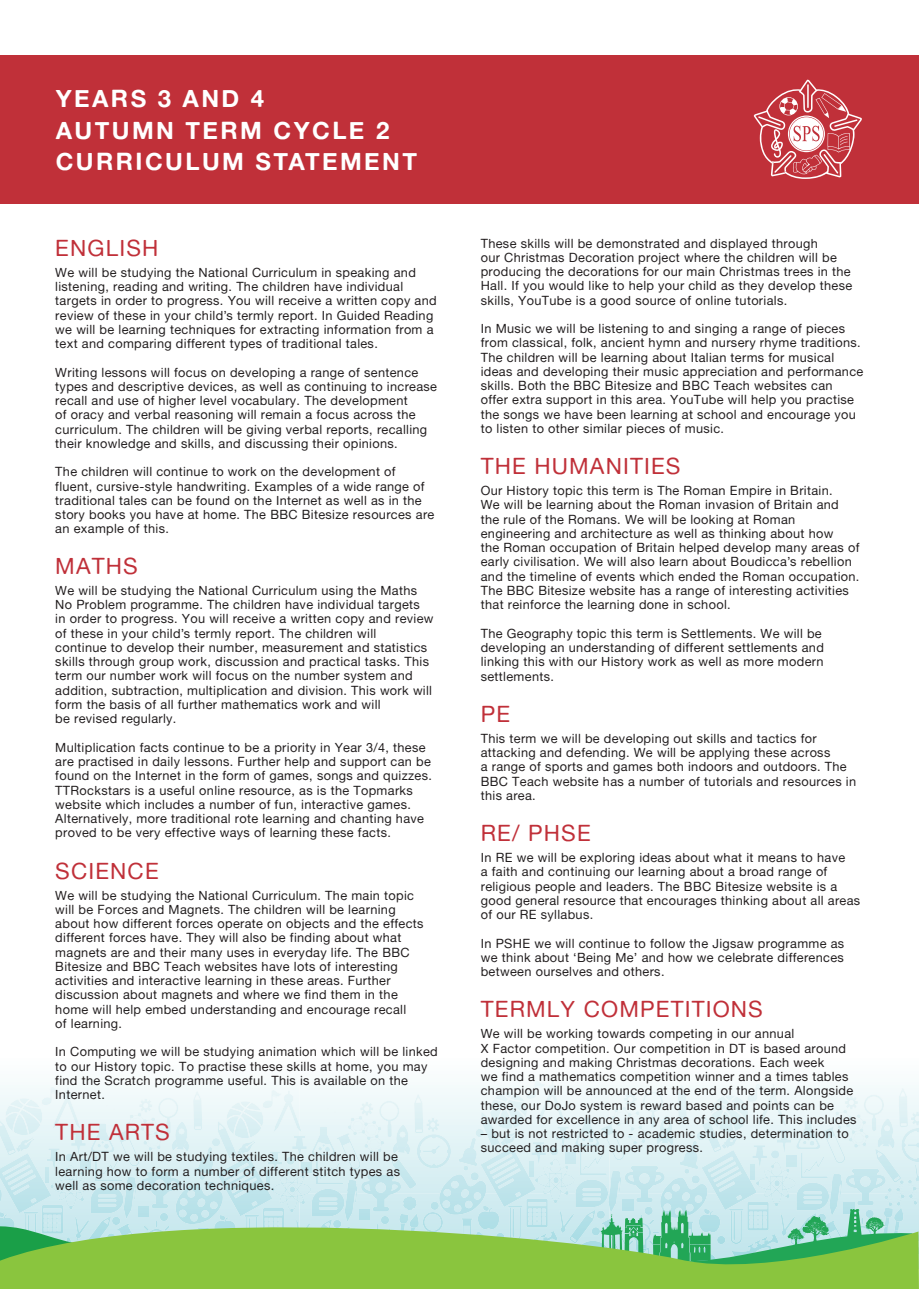
<style>
.page{position:relative;width:919px;height:1289px;background:#fff}
.page>*{position:absolute;margin:0;border:0;box-sizing:border-box;transform-origin:0 0}
.t1{font:24px "Alte Haas Grotesk Bold";letter-spacing:.1em;color:#fff}
.t2{font:22.5px "Alte Haas Grotesk";letter-spacing:.05em;color:#c03039}
.t3{font:12.75px/14.2px "Alte Haas Grotesk";letter-spacing:.025em;color:#231f20}
</style>
<div class="page">
<svg style="left:0;top:1081px;width:918px;height:115px"></svg>
<svg style="left:0;top:1196px;width:918px;height:92px;background:#9ad088"></svg>
<div style="left:0;top:55px;width:918px;height:149px;background:#c03039"></div>
<svg style="left:753px;top:80px;width:108px;height:99px"></svg>
<p class="t1" style="left:56px;top:84px;width:210px">YEARS 3 AND 4</p>
<p class="t1" style="left:56px;top:115px;width:335px">AUTUMN TERM CYCLE 2</p>
<p class="t1" style="left:56px;top:147px;width:363px">CURRICULUM STATEMENT</p>
<p class="t2" style="left:55px;top:234px;width:104px">ENGLISH</p>
<p class="t3" style="left:55px;top:265px;width:362px">We will be studying the National Curriculum in speaking and</p>
<p class="t3" style="left:55px;top:279px;width:383px">listening, reading and writing. The children have individual targets in order to progress. You will receive a written copy and review of these in your child’s termly report. In Guided Reading we will be learning techniques for extracting information from a text and comparing different types of traditional tales.</p>
<p class="t3" style="left:55px;top:365px;width:383px">Writing lessons will focus on developing a range of sentence types and descriptive devices, as well as continuing to increase recall and use of higher level vocabulary. The development<br>of oracy and verbal reasoning will remain a focus across the curriculum. The children will be giving verbal reports, recalling their knowledge and skills, and discussing their opinions.</p>
<p class="t3" style="left:55px;top:464px;width:342px">The children will continue to work on the development of</p>
<p class="t3" style="left:55px;top:479px;width:380px">fluent, cursive-style handwriting. Examples of a wide range of traditional tales can be found on the Internet as well as in the story books you have at home. The BBC Bitesize resources are an example of this.</p>
<p class="t2" style="left:55px;top:552px;width:84px">MATHS</p>
<p class="t3" style="left:55px;top:583px;width:363px">We will be studying the National Curriculum using the Maths</p>
<p class="t3" style="left:55px;top:597px;width:366px">No Problem programme. The children have individual targets</p>
<p class="t3" style="left:55px;top:611px;width:379px">in order to progress. You will receive a written copy and review of these in your child’s termly report. The children will</p>
<p class="t3" style="left:55px;top:640px;width:378px">continue to develop their number, measurement and statistics skills through group work, discussion and practical tasks. This term our number work will focus on the number system and addition, subtraction, multiplication and division. This work will form the basis of all further mathematics work and will</p>
<p class="t3" style="left:55px;top:711px;width:123px">be revised regularly.</p>
<p class="t3" style="left:55px;top:740px;width:378px">Multiplication facts continue to be a priority in Year 3/4, these are practised in daily lessons. Further help and support can be found on the Internet in the form of games, songs and quizzes.<br>TTRockstars is a useful online resource, as is the Topmarks website which includes a number of fun, interactive games.<br>Alternatively, more traditional rote learning and chanting have proved to be very effective ways of learning these facts.</p>
<p class="t2" style="left:55px;top:857px;width:105px">SCIENCE</p>
<p class="t3" style="left:55px;top:887px;width:360px">We will be studying the National Curriculum. The main topic</p>
<p class="t3" style="left:55px;top:902px;width:342px">will be Forces and Magnets. The children will be learning</p>
<p class="t3" style="left:55px;top:916px;width:370px">about how different forces operate on objects and the effects different forces have. They will also be finding about what</p>
<p class="t3" style="left:55px;top:944px;width:356px">magnets are and their many uses in everyday life. The BBC<br>Bitesize and BBC Teach websites have lots of interesting</p>
<p class="t3" style="left:55px;top:973px;width:337px">activities and interactive learning in these areas. Further</p>
<p class="t3" style="left:55px;top:987px;width:344px">discussion about magnets and where we find them in the</p>
<p class="t3" style="left:55px;top:1001px;width:352px">home will help embed understanding and encourage recall</p>
<p class="t3" style="left:55px;top:1016px;width:68px">of learning.</p>
<p class="t3" style="left:55px;top:1044px;width:384px">In Computing we will be studying animation which will be linked to our History topic. To practise these skills at home, you may find the Scratch programme useful. This is available on the Internet.</p>
<p class="t2" style="left:55px;top:1118px;width:116px">THE ARTS</p>
<p class="t3" style="left:55px;top:1149px;width:344px">In Art/DT we will be studying textiles. The children will be</p>
<p class="t3" style="left:55px;top:1163px;width:346px">learning how to form a number of different stitch types as</p>
<p class="t3" style="left:55px;top:1178px;width:220px">well as some decoration techniques.</p>
<p class="t3" style="left:480px;top:236px;width:338px">These skills will be demonstrated and displayed through</p>
<p class="t3" style="left:480px;top:250px;width:373px">our Christmas Decoration project where the children will be producing the decorations for our main Christmas trees in the Hall. If you would like to help your child as they develop these skills, YouTube is a good source of online tutorials.</p>
<p class="t3" style="left:480px;top:321px;width:384px">In Music we will be listening to and singing a range of pieces from classical, folk, ancient hymn and nursery rhyme traditions.<br>The children will be learning about Italian terms for musical ideas and developing their music appreciation and performance skills. Both the BBC Bitesize and BBC Teach websites can<br>offer extra support in this area. YouTube will help you practise the songs we have been learning at school and encourage you to listen to other similar pieces of music.</p>
<p class="t2" style="left:480px;top:452px;width:201px">THE HUMANITIES</p>
<p class="t3" style="left:480px;top:483px;width:353px">Our History topic this term is The Roman Empire in Britain.</p>
<p class="t3" style="left:480px;top:497px;width:359px">We will be learning about the Roman invasion of Britain and</p>
<p class="t3" style="left:480px;top:512px;width:316px">the rule of the Romans. We will be looking at Roman</p>
<p class="t3" style="left:480px;top:526px;width:354px">engineering and architecture as well as thinking about how</p>
<p class="t3" style="left:480px;top:540px;width:380px">the Roman occupation of Britain helped develop many areas of early civilisation. We will also learn about Boudicca’s rebellion and the timeline of events which ended the Roman occupation.<br>The BBC Bitesize website has a range of interesting activities that reinforce the learning done in school.</p>
<p class="t3" style="left:480px;top:626px;width:342px">The Geography topic this term is Settlements. We will be</p>
<p class="t3" style="left:480px;top:640px;width:344px">developing an understanding of different settlements and</p>
<p class="t3" style="left:480px;top:654px;width:344px">linking this with our History work as well as more modern</p>
<p class="t3" style="left:480px;top:668px;width:75px">settlements.</p>
<p class="t2" style="left:480px;top:700px;width:31px">PE</p>
<p class="t3" style="left:480px;top:731px;width:337px">This term we will be developing out skills and tactics for</p>
<p class="t3" style="left:480px;top:745px;width:351px">attacking and defending. We will be applying these across</p>
<p class="t3" style="left:480px;top:759px;width:377px">a range of sports and games both indoors and outdoors. The<br>BBC Teach website has a number of tutorials and resources in this area.</p>
<p class="t2" style="left:480px;top:819px;width:111px">RE/ PHSE</p>
<p class="t3" style="left:480px;top:850px;width:366px">In RE we will be exploring ideas about what it means to have</p>
<p class="t3" style="left:480px;top:864px;width:348px">a faith and continuing our learning about a broad range of</p>
<p class="t3" style="left:480px;top:878px;width:381px">religious people and leaders. The BBC Bitesize website is a good general resource that encourages thinking about all areas of our RE syllabus.</p>
<p class="t3" style="left:480px;top:935px;width:365px;text-align:justify">In PSHE we will continue to follow the Jigsaw programme as we think about ‘Being Me’ and how we celebrate differences between ourselves and others.</p>
<p class="t2" style="left:480px;top:995px;width:283px">TERMLY COMPETITIONS</p>
<p class="t3" style="left:480px;top:1026px;width:315px">We will be working towards competing in our annual</p>
<p class="t3" style="left:480px;top:1040px;width:367px">X Factor competition. Our competition in DT is based around</p>
<p class="t3" style="left:480px;top:1055px;width:345px">designing and making Christmas decorations. Each week</p>
<p class="t3" style="left:480px;top:1069px;width:377px">we find a mathematics competition winner and a times tables champion will be announced at the end of the term. Alongside these, our DoJo system is reward based and points can be awarded for excellence in any area of school life. This includes</p>
<p class="t3" style="left:480px;top:1126px;width:369px">– but is not restricted to - academic studies, determination to succeed and making super progress.</p>
</div>
